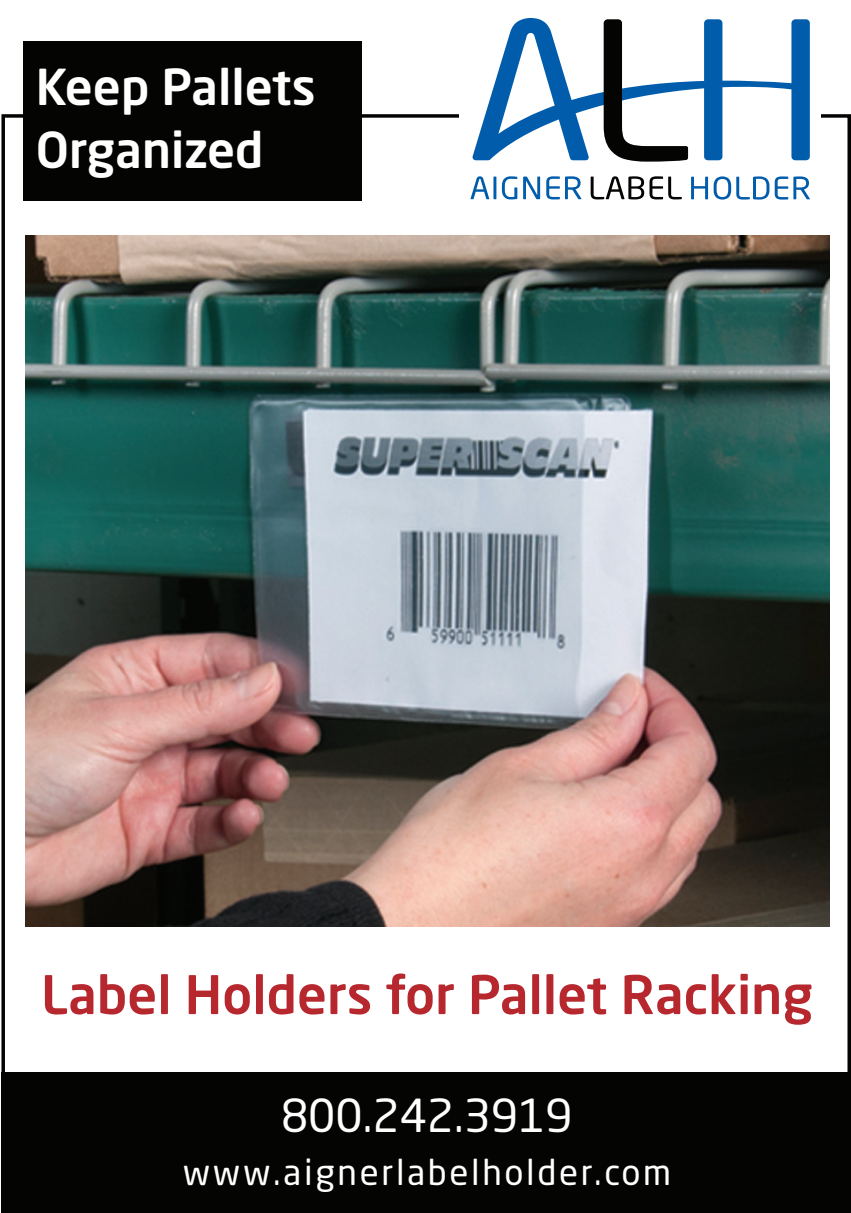
<style>
.page{position:relative;width:851px;height:1213px;background:#fff}
.page>*{position:absolute;margin:0;border:0;box-sizing:border-box;transform-origin:0 0}
.t1{font:500 52.5px "Neo Sans Std";color:#b6282e}
.t2{font:500 49px "Neo Sans Std";color:#fff}
.t3{font:45.15px "Neo Sans Std";color:#fff}
.t4{font:35px "Neo Sans Std";letter-spacing:.075em;color:#fff}
</style>
<div class="page">
<div style="left:1px;top:1073px;width:849px;height:140px;background:#040503"></div>
<div style="left:23px;top:42px;width:339px;height:159px;background:#040503"></div>
<svg style="left:590px;top:176px;width:91px;height:23px"></svg>
<svg style="left:470px;top:176px;width:26px;height:23px"></svg>
<svg style="left:502px;top:176px;width:15px;height:23px"></svg>
<svg style="left:523px;top:177px;width:17px;height:22px"></svg>
<svg style="left:546px;top:176px;width:35px;height:23px"></svg>
<svg style="left:691px;top:176px;width:118px;height:24px"></svg>
<svg style="left:472px;top:18px;width:337px;height:142px"></svg>
<svg style="left:603px;top:19px;width:85px;height:143px"></svg>
<img style="left:25px;top:236px;width:804px;height:690px">
<p class="t2" style="left:36px;top:56px;width:281px">Keep Pallets</p>
<p class="t2" style="left:36px;top:119px;width:229px">Organized</p>
<p class="t1" style="left:41px;top:961px;width:773px">Label Holders for Pallet Racking</p>
<p class="t3" style="left:281px;top:1088px;width:293px">800.242.3919</p>
<p class="t4" style="left:183px;top:1150px;width:490px">www.aignerlabelholder.com</p>
</div>
